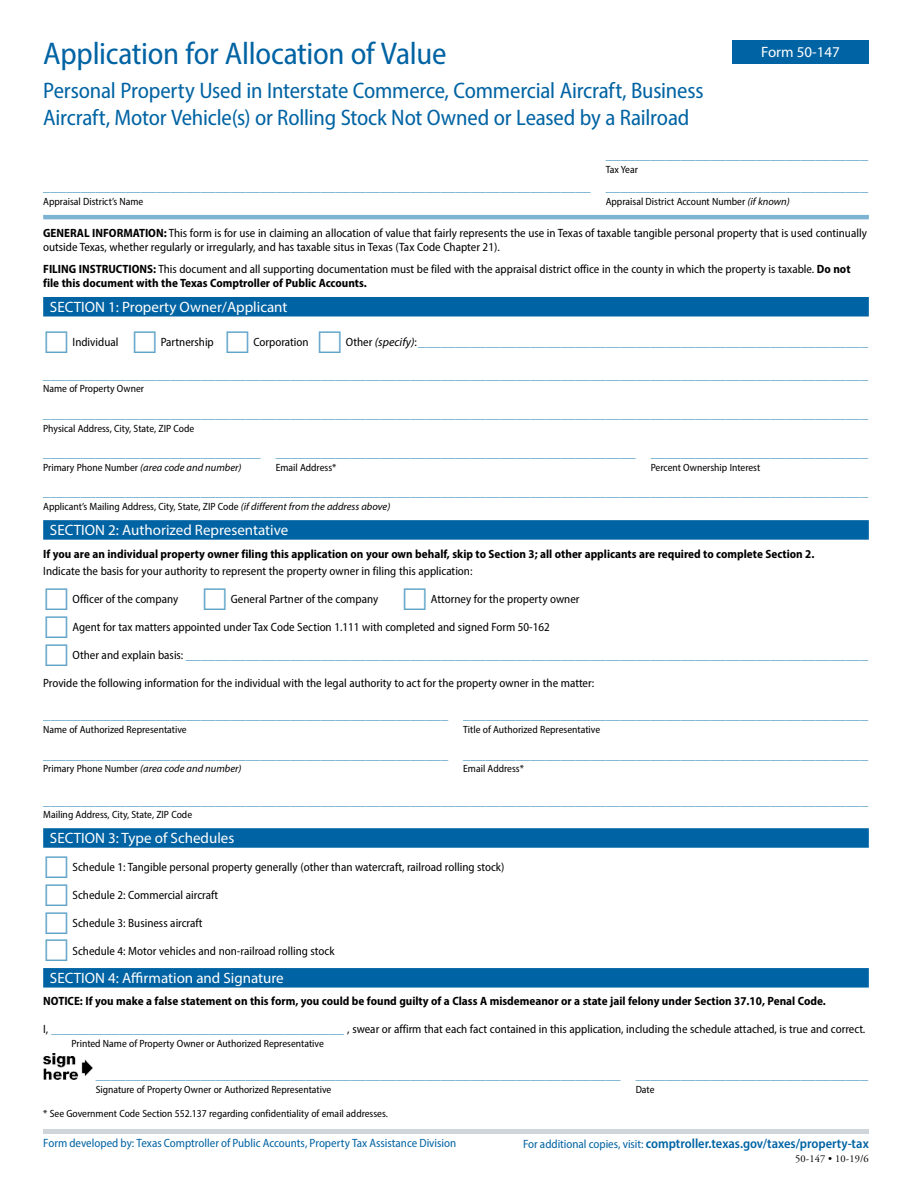
<style>
.page{position:relative;width:918px;height:1188px;background:#fff}
.page>*{position:absolute;margin:0;border:0;box-sizing:border-box;transform-origin:0 0}
.t1{font:semi-condensed 31.5px "Myriad Pro";letter-spacing:-.01em;color:#0063a3}
.t2{font:semi-condensed 22.5px/27px "Myriad Pro";letter-spacing:-.01em;color:#0063a3}
.Body_text{font:semi-condensed 15px/32.2px "Myriad Pro";color:#5fa3c9;text-align:right}
.H2_Divider_Bar_NEW{font:15px "Myriad Pro";color:#fff}
.t3{font:600 semi-condensed 13.5px "Myriad Pro";color:#0063a3}
.Body_text-2{font:semi-condensed 12px/14.4px "Myriad Pro";color:#000}
.Body_text-3{font:700 semi-condensed 12px/17.7px "Myriad Pro";color:#000}
.p1_Footer_Text_NEW{font:semi-condensed 12px "Myriad Pro";color:#0063a3}
.Footer__First_Row{font:semi-condensed 10.5px "Myriad Pro";color:#000}
.t4{font:italic 10.5px "Myriad Pro";color:#000}
.p2_Form____Bottom_1{font:10.5px "Adobe Garamond Pro";letter-spacing:.01em;color:#000}
.s1{font-style:italic;font-stretch:normal}
.s2{font-weight:700}
.s3{font-size:12px;color:#000}
.s4{font-style:italic;font-stretch:normal;font-size:12px;color:#000}
.s5{font-style:normal;font-stretch:semi-condensed}
.s6{font-weight:400}
</style>
<div class="page">
<hr style="left:43px;top:1129px;width:826px;height:4px;background:#d0d5d9">
<div style="left:732px;top:40px;width:137px;height:24px;background:#0063a3"></div>
<hr style="left:43px;top:215px;width:826px;height:4px;background:#7db3d2">
<div style="left:43px;top:297px;width:826px;height:19px;background:#0063a3"></div>
<div style="left:43px;top:520px;width:826px;height:20px;background:#0063a3"></div>
<div style="left:43px;top:828px;width:826px;height:20px;background:#0063a3"></div>
<div style="left:43px;top:968px;width:826px;height:20px;background:#0063a3"></div>
<img style="left:43px;top:1054px;width:50px;height:25px">
<h1 class="t1" style="left:43px;top:34px;width:405px">Application for Allocation of Value</h1>
<h1 class="t2" style="left:43px;top:76px;width:662px">Personal Property Used in Interstate Commerce, Commercial Aircraft, Business<br>Aircraft, Motor Vehicle(s) or Rolling Stock Not Owned or Leased by a Railroad</h1>
<h1 class="H2_Divider_Bar_NEW" style="left:761px;top:43px;width:80px">Form 50-147</h1>
<p class="Body_text" style="left:606px;top:138px;width:264px">___________________________________</p>
<p class="Footer__First_Row" style="left:606px;top:163px;width:34px">Tax Year</p>
<p class="Body_text" style="left:43px;top:170px;width:826px">_________________________________________________________________________ ___________________________________</p>
<p class="Footer__First_Row" style="left:43px;top:195px;width:102px">Appraisal District’s Name</p>
<p class="Footer__First_Row" style="left:606px;top:195px;width:186px">Appraisal District Account Number <span class="s1">(if known)</span></p>
<p class="Body_text-2" style="left:43px;top:226px;width:825px"><span class="s2">GENERAL INFORMATION:</span> This form is for use in claiming an allocation of value that fairly represents the use in Texas of taxable tangible personal property that is used continually outside Texas, whether regularly or irregularly, and has taxable situs in Texas (Tax Code Chapter 21).</p>
<p class="Body_text-2" style="left:43px;top:261px;width:809px"><span class="s2">FILING INSTRUCTIONS:</span> This document and all supporting documentation must be filed with the appraisal district office in the county in which the property is taxable. <span class="s2">Do not file this document with the Texas Comptroller of Public Accounts.</span></p>
<h2 class="H2_Divider_Bar_NEW" style="left:50px;top:298px;width:239px">SECTION 1: Property Owner/Applicant</h2>
<p class="Body_text-2" style="left:73px;top:335px;width:47px">Individual</p>
<p class="Body_text-2" style="left:161px;top:335px;width:55px">Partnership</p>
<p class="Body_text-2" style="left:254px;top:335px;width:57px">Corporation</p>
<p class="Body_text" style="left:43px;top:325px;width:827px"><span class="s3">Other</span> <span class="s4">(specify)</span><span class="s3">:</span>____________________________________________________________ ______________________________________________________________________________________________________________</p>
<p class="Footer__First_Row" style="left:43px;top:383px;width:102px">Name of Property Owner</p>
<p class="Body_text" style="left:43px;top:397px;width:826px">______________________________________________________________________________________________________________</p>
<p class="Footer__First_Row" style="left:43px;top:422px;width:153px">Physical Address, City, State, ZIP Code</p>
<p class="Body_text" style="left:43px;top:436px;width:826px">_____________________________ ________________________________________________ _____________________________</p>
<p class="t4" style="left:43px;top:461px;width:200px"><span class="s5">Primary Phone Number</span> (area code and number)</p>
<p class="Footer__First_Row" style="left:276px;top:461px;width:62px">Email Address*</p>
<p class="Footer__First_Row" style="left:651px;top:461px;width:111px">Percent Ownership Interest</p>
<p class="Body_text" style="left:43px;top:475px;width:826px">______________________________________________________________________________________________________________</p>
<p class="Footer__First_Row" style="left:43px;top:500px;width:349px">Applicant’s Mailing Address, City, State, ZIP Code <span class="s1">(if different from the address above)</span></p>
<h2 class="H2_Divider_Bar_NEW" style="left:50px;top:521px;width:240px">SECTION 2: Authorized Representative</h2>
<p class="Body_text-3" style="left:43px;top:544px;width:773px">If you are an individual property owner filing this application on your own behalf, skip to Section 3; all other applicants are required to complete Section 2.<br><span class="s6">Indicate the basis for your authority to represent the property owner in filing this application:</span></p>
<p class="Body_text-2" style="left:73px;top:592px;width:107px">Officer of the company</p>
<p class="Body_text-2" style="left:231px;top:592px;width:149px">General Partner of the company</p>
<p class="Body_text-2" style="left:431px;top:592px;width:150px">Attorney for the property owner</p>
<p class="Body_text-2" style="left:73px;top:620px;width:479px">Agent for tax matters appointed under Tax Code Section 1.111 with completed and signed Form 50-162</p>
<p class="Body_text" style="left:73px;top:638px;width:797px"><span class="s3">Other and explain basis:</span> ___________________________________________________________________________________________</p>
<p class="Body_text-2" style="left:43px;top:676px;width:553px">Provide the following information for the individual with the legal authority to act for the property owner in the matter:</p>
<p class="Body_text" style="left:43px;top:698px;width:827px">______________________________________________________ ______________________________________________________</p>
<p class="Footer__First_Row" style="left:43px;top:723px;width:145px">Name of Authorized Representative</p>
<p class="Footer__First_Row" style="left:463px;top:723px;width:139px">Title of Authorized Representative</p>
<p class="Body_text" style="left:43px;top:737px;width:827px">______________________________________________________ ______________________________________________________</p>
<p class="t4" style="left:43px;top:762px;width:200px"><span class="s5">Primary Phone Number</span> (area code and number)</p>
<p class="Footer__First_Row" style="left:463px;top:762px;width:62px">Email Address*</p>
<p class="Body_text" style="left:43px;top:783px;width:826px">______________________________________________________________________________________________________________</p>
<p class="Footer__First_Row" style="left:43px;top:808px;width:150px">Mailing Address, City, State, ZIP Code</p>
<h2 class="H2_Divider_Bar_NEW" style="left:50px;top:829px;width:186px">SECTION 3: Type of Schedules</h2>
<p class="Body_text-2" style="left:73px;top:860px;width:433px">Schedule 1: Tangible personal property generally (other than watercraft, railroad rolling stock)</p>
<p class="Body_text-2" style="left:73px;top:888px;width:147px">Schedule 2: Commercial aircraft</p>
<p class="Body_text-2" style="left:73px;top:916px;width:132px">Schedule 3: Business aircraft</p>
<p class="Body_text-2" style="left:73px;top:943px;width:264px">Schedule 4: Motor vehicles and non-railroad rolling stock</p>
<h2 class="H2_Divider_Bar_NEW" style="left:50px;top:969px;width:235px">SECTION 4: Affirmation and Signature</h2>
<p class="Body_text-3" style="left:43px;top:992px;width:784px">NOTICE: If you make a false statement on this form, you could be found guilty of a Class A misdemeanor or a state jail felony under Section 37.10, Penal Code.</p>
<p class="Body_text" style="left:43px;top:1012px;width:302px"><span class="s3">I,</span> _______________________________________</p>
<p class="Body_text-2" style="left:347px;top:1022px;width:520px">, swear or affirm that each fact contained in this application, including the schedule attached, is true and correct.</p>
<p class="Footer__First_Row" style="left:72px;top:1037px;width:254px">Printed Name of Property Owner or Authorized Representative</p>
<p class="Body_text" style="left:96px;top:1058px;width:774px">______________________________________________________________________ _______________________________</p>
<p class="Footer__First_Row" style="left:96px;top:1083px;width:237px">Signature of Property Owner or Authorized Representative</p>
<p class="Footer__First_Row" style="left:636px;top:1083px;width:20px">Date</p>
<p class="Footer__First_Row" style="left:43px;top:1107px;width:346px">* See Government Code Section 552.137 regarding confidentiality of email addresses.</p>
<p class="p1_Footer_Text_NEW" style="left:43px;top:1136px;width:414px">Form developed by: Texas Comptroller of Public Accounts, Property Tax Assistance Division</p>
<p class="p1_Footer_Text_NEW" style="left:523px;top:1137px;width:122px">For additional copies, visit:</p>
<p class="t3" style="left:646px;top:1135px;width:225px">comptroller.texas.gov/taxes/property-tax</p>
<p class="p2_Form____Bottom_1" style="left:795px;top:1152px;width:75px">50-147 • 10-19/6</p>
</div>
